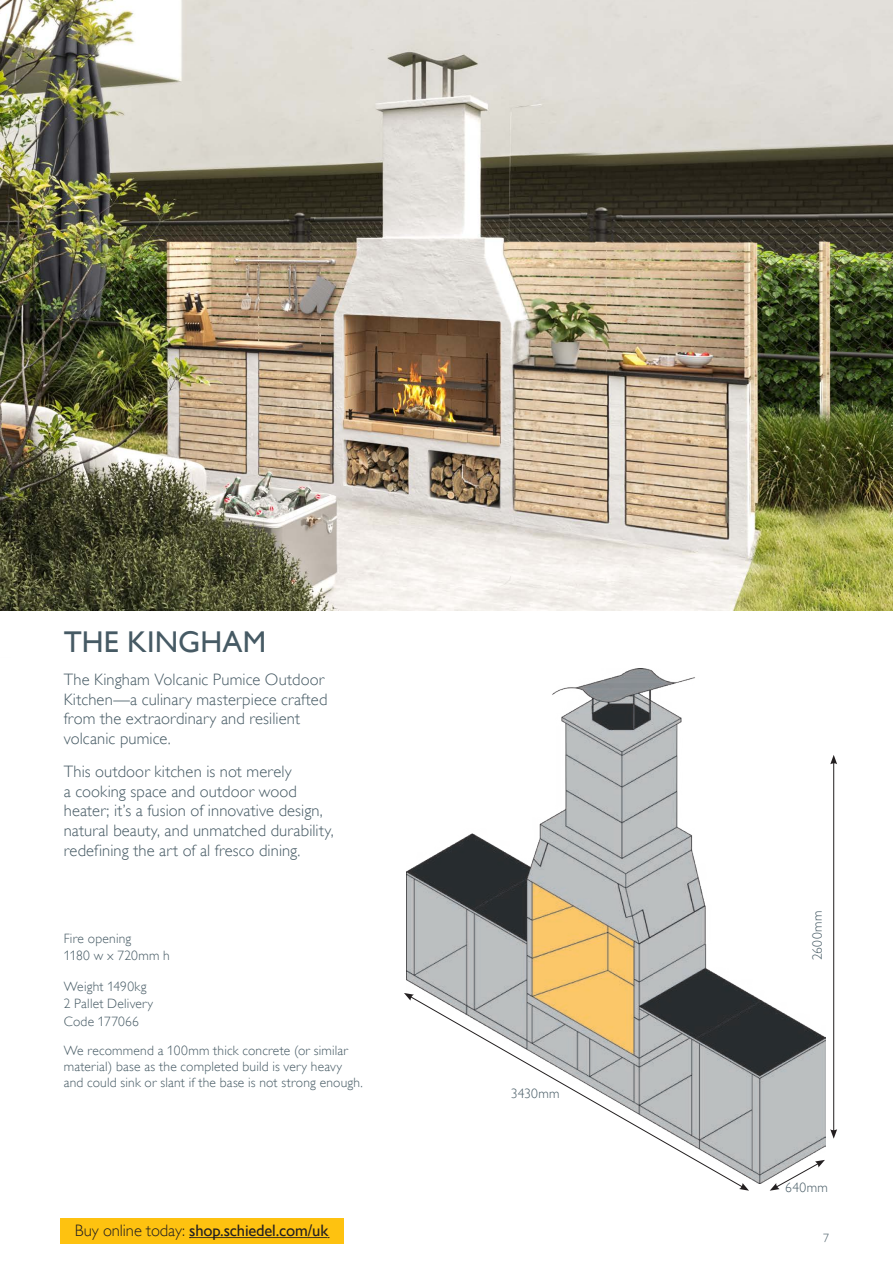
<style>
.page{position:relative;width:893px;height:1263px;background:#fff}
.page>*{position:absolute;margin:0;border:0;box-sizing:border-box;transform-origin:0 0}
.t1{font:30px "Gill Alt One";letter-spacing:.005em;color:#465a64}
.t2{font:300 16.5px/19.8px "Gill Alt One";letter-spacing:.005em;color:#465a64}
.t3{font:16.5px "Gill Alt One";letter-spacing:-.01em;color:#231f20}
.t4{font:300 13.5px/17.7px "Gill Alt One";letter-spacing:.015em;color:#465a64}
.t5{font:300 12px "Gill Alt One";color:#465a64}
.s1{font-weight:300}
</style>
<div class="page">
<img style="left:0;top:0;width:893px;height:610px">
<img style="left:406px;top:669px;width:419px;height:514px">
<svg style="left:409px;top:995px;width:335px;height:191px"></svg>
<svg style="left:404px;top:993px;width:10px;height:8px"></svg>
<svg style="left:739px;top:1183px;width:10px;height:8px"></svg>
<hr style="left:833px;top:762px;width:1px;height:369px;background:#231f20">
<svg style="left:830px;top:1129px;width:7px;height:10px"></svg>
<svg style="left:830px;top:755px;width:7px;height:9px"></svg>
<svg style="left:770px;top:1160px;width:55px;height:31px"></svg>
<div style="left:60px;top:1218px;width:283px;height:25px;background:#fec210"></div>
<svg style="left:190px;top:1237px;width:139px;height:1px"></svg>
<p class="t1" style="left:64px;top:625px;width:204px">THE KINGHAM</p>
<p class="t2" style="left:64px;top:669px;width:265px">The Kingham Volcanic Pumice Outdoor Kitchen—a culinary masterpiece crafted from the extraordinary and resilient volcanic pumice.</p>
<p class="t2" style="left:64px;top:761px;width:271px">This outdoor kitchen is not merely<br>a cooking space and outdoor wood heater; it’s a fusion of innovative design, natural beauty, and unmatched durability, redefining the art of al fresco dining.</p>
<p class="t4" style="left:64px;top:929px;width:108px">Fire opening<br>1180 w x 720mm h</p>
<p class="t4" style="left:64px;top:977px;width:91px">Weight 1490kg<br>2 Pallet Delivery<br>Code 177066</p>
<p class="t4" style="left:64px;top:1042px;width:301px;line-height:16.2px">We recommend a 100mm thick concrete (or similar material) base as the completed build is very heavy and could sink or slant if the base is not strong enough.</p>
<p class="t3" style="left:75px;top:1221px;width:255px"><span class="s1">Buy online today:</span> shop.schiedel.com/uk</p>
<p class="t4" style="left:511px;top:1084px;width:50px">3430mm</p>
<p class="t4" style="left:808px;top:960px;width:51px;rotate:-90deg">2600mm</p>
<p class="t4" style="left:785px;top:1178px;width:44px">640mm</p>
<p class="t5" style="left:823px;top:1230px;width:7px">7</p>
</div>
